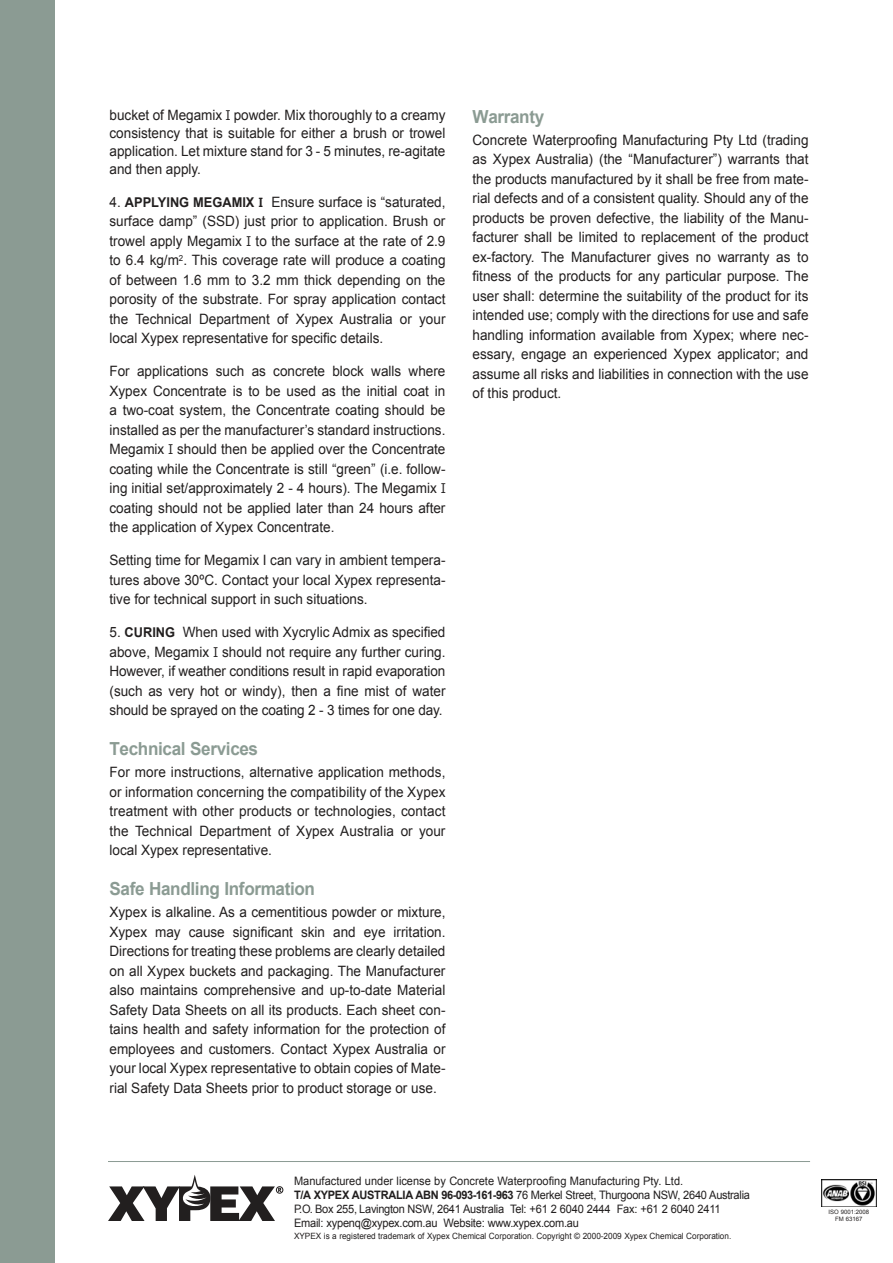
<style>
.page{position:relative;width:893px;height:1263px;background:#fff}
.page>*{position:absolute;margin:0;border:0;box-sizing:border-box;transform-origin:0 0}
.t1{font:700 18px "Arial";letter-spacing:-.02em;color:#8b9b93;scale:.95 1}
.t2{font:14.25px/19.5px "Arial";color:#221f1f;text-align:justify;scale:.95 1}
.t3{font:11.7px/14.2px "Arial";letter-spacing:-.02em;color:#221f1f;scale:.95 1}
.t4{font:8.7px "Arial";color:#221f1f;scale:.95 1}
.t5{font:6px/6.8px "Arial";color:#221f1f;text-align:center}
.s1{font-family:"Officina Serif LT"}
.s2{font-weight:700;font-size:13.5px}
.s3{font-family:"Officina Serif LT";font-weight:700;font-size:13.5px}
.s4{font-weight:700}
</style>
<div class="page">
<hr style="left:108px;top:1161px;width:702px;height:1px;background:#8b9b93">
<svg style="left:108px;top:1175px;width:175px;height:46px"></svg>
<div style="left:0;top:0;width:54px;height:1263px;background:#8b9b93"></div>
<img style="left:821px;top:1179px;width:55px;height:28px">
<p class="t2" style="left:109px;top:107px;width:355px;line-height:18px">bucket of Megamix <span class="s1">I</span> powder. Mix thoroughly to a creamy consistency that is suitable for either a brush or trowel application. Let mixture stand for 3 - 5 minutes, re-agitate and then apply.</p>
<p class="t2" style="left:109px;top:193px;width:355px">4. <span class="s2">APPLYING MEGAMIX</span> <span class="s3">I</span> Ensure surface is “saturated, surface damp” (SSD) just prior to application. Brush or trowel apply Megamix <span class="s1">I</span> to the surface at the rate of 2.9 to 6.4 kg/m<sup>2</sup>. This coverage rate will produce a coating of between 1.6 mm to 3.2 mm thick depending on the porosity of the substrate. For spray application contact the Technical Department of Xypex Australia or your local Xypex representative for specific details.</p>
<p class="t2" style="left:110px;top:363px;width:355px">For applications such as concrete block walls where Xypex Concentrate is to be used as the initial coat in a two-coat system, the Concentrate coating should be installed as per the manufacturer’s standard instructions.<br>Megamix <span class="s1">I</span> should then be applied over the Concentrate coating while the Concentrate is still “green” (i.e. follow&shy;ing initial set/approximately 2 - 4 hours). The Megamix <span class="s1">I </span>coating should not be applied later than 24 hours after the application of Xypex Concentrate.</p>
<p class="t2" style="left:110px;top:552px;width:355px">Setting time for Megamix I can vary in ambient tempera&shy;tures above 30ºC. Contact your local Xypex representa&shy;tive for technical support in such situations.</p>
<p class="t2" style="left:110px;top:624px;width:355px">5. <span class="s2">CURING</span> When used with Xycrylic Admix as specified above, Megamix <span class="s1">I</span> should not require any further curing.<br>However, if weather conditions result in rapid evaporation (such as very hot or windy), then a fine mist of water should be sprayed on the coating 2 - 3 times for one day.</p>
<p class="t1" style="left:110px;top:742px;width:158px">Technical Services</p>
<p class="t2" style="left:110px;top:764px;width:355px">For more instructions, alternative application methods, or information concerning the compatibility of the Xypex treatment with other products or technologies, contact the Technical Department of Xypex Australia or your local Xypex representative.</p>
<p class="t1" style="left:110px;top:882px;width:218px">Safe Handling Information</p>
<p class="t2" style="left:110px;top:904px;width:355px">Xypex is alkaline. As a cementitious powder or mixture, Xypex may cause significant skin and eye irritation.<br>Directions for treating these problems are clearly detailed on all Xypex buckets and packaging. The Manufacturer also maintains comprehensive and up-to-date Material Safety Data Sheets on all its products. Each sheet con&shy;tains health and safety information for the protection of employees and customers. Contact Xypex Australia or your local Xypex representative to obtain copies of Mate&shy;rial Safety Data Sheets prior to product storage or use.</p>
<p class="t1" style="left:472px;top:110px;width:77px">Warranty</p>
<p class="t2" style="left:472px;top:130px;width:355px">Concrete Waterproofing Manufacturing Pty Ltd (trading as Xypex Australia) (the “Manufacturer”) warrants that the products manufactured by it shall be free from mate&shy;rial defects and of a consistent quality. Should any of the products be proven defective, the liability of the Manu&shy;facturer shall be limited to replacement of the product ex-factory. The Manufacturer gives no warranty as to fitness of the products for any particular purpose. The user shall: determine the suitability of the product for its intended use; comply with the directions for use and safe handling information available from Xypex; where nec&shy;essary, engage an experienced Xypex applicator; and assume all risks and liabilities in connection with the use of this product.</p>
<p class="t3" style="left:294px;top:1174px;width:481px">Manufactured under license by Concrete Waterproofing Manufacturing Pty. Ltd.<br><span class="s4">T/A XYPEX AUSTRALIA ABN 96-093-161-963</span> 76 Merkel Street, Thurgoona NSW, 2640 Australia P.O. Box 255, Lavington NSW, 2641 Australia Tel: +61 2 6040 2444 Fax: +61 2 6040 2411<br>Email: xypenq@xypex.com.au Website: www.xypex.com.au</p>
<p class="t4" style="left:294px;top:1233px;width:462px">XYPEX is a registered trademark of Xypex Chemical Corporation. Copyright © 2000-2009 Xypex Chemical Corporation.</p>
<p class="t5" style="left:828px;top:1209px;width:42px">ISO 9001:2008<br>FM 63167</p>
</div>
